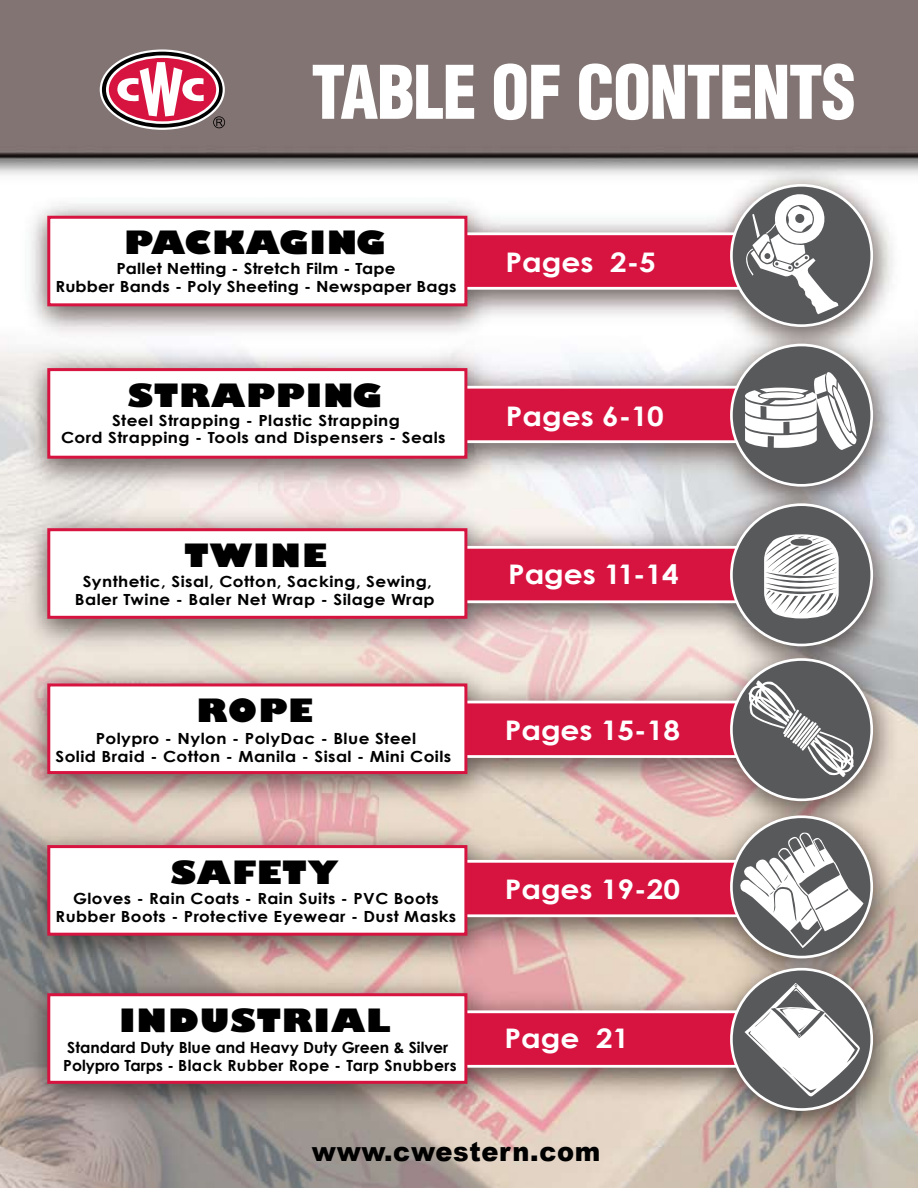
<style>
.page{position:relative;width:918px;height:1188px;background:#fff}
.page>*{position:absolute;margin:0;border:0;box-sizing:border-box;transform-origin:0 0}
.t1{font:900 condensed 72px "Helvetica";letter-spacing:-.02em;color:#fff;scale:.95 1}
.t2{font:800 31.5px "Gill Sans";letter-spacing:.025em;color:#000;scale:1.1 1}
.t3{font:800 31.5px "Gill Sans";letter-spacing:-.005em;color:#000;scale:1.1 1}
.t4{font:700 27px "Century Gothic";color:#fff;scale:1.1 1}
.t5{font:900 26.85px "Arial";letter-spacing:.025em;color:#000;scale:.95 1}
.t6{font:700 15.3px/17.9px "Century Gothic";letter-spacing:.025em;color:#000;text-align:center;scale:1.1 1}
.t7{font:700 15.3px/17.9px "Century Gothic";color:#000}
.t8{font:700 15.3px/17.9px "Century Gothic";letter-spacing:.025em;color:#000;text-align:center;scale:1.09 1}
</style>
<div class="page">
<img style="left:0;top:0;width:918px;height:1188px">
<div style="left:68px;top:234px;width:690px;height:54px;background:#d71440"></div>
<div style="left:66px;top:232px;width:694px;height:58px;border:3px solid #fff"></div>
<div style="left:68px;top:387px;width:690px;height:55px;background:#d71440"></div>
<div style="left:66px;top:386px;width:694px;height:57px;border:3px solid #fff"></div>
<div style="left:68px;top:547px;width:690px;height:55px;background:#d71440"></div>
<div style="left:66px;top:546px;width:694px;height:57px;border:3px solid #fff"></div>
<div style="left:68px;top:702px;width:690px;height:55px;background:#d71440"></div>
<div style="left:66px;top:701px;width:694px;height:57px;border:3px solid #fff"></div>
<div style="left:68px;top:861px;width:690px;height:55px;background:#d71440"></div>
<div style="left:66px;top:860px;width:694px;height:57px;border:3px solid #fff"></div>
<div style="left:68px;top:1012px;width:690px;height:54px;background:#d71440"></div>
<div style="left:66px;top:1010px;width:694px;height:58px;border:3px solid #fff"></div>
<div style="left:49px;top:217px;width:417px;height:88px;background:#fff"></div>
<div style="left:47px;top:216px;width:420px;height:90px;border:3px solid #d71440"></div>
<div style="left:49px;top:370px;width:417px;height:87px;background:#fff"></div>
<div style="left:47px;top:368px;width:420px;height:91px;border:3px solid #d71440"></div>
<div style="left:49px;top:530px;width:417px;height:87px;background:#fff"></div>
<div style="left:47px;top:528px;width:420px;height:91px;border:3px solid #d71440"></div>
<div style="left:49px;top:685px;width:417px;height:88px;background:#fff"></div>
<div style="left:47px;top:683px;width:420px;height:91px;border:3px solid #d71440"></div>
<div style="left:49px;top:847px;width:417px;height:87px;background:#fff"></div>
<div style="left:47px;top:845px;width:420px;height:91px;border:3px solid #d71440"></div>
<div style="left:49px;top:995px;width:417px;height:87px;background:#fff"></div>
<div style="left:47px;top:993px;width:420px;height:91px;border:3px solid #d71440"></div>
<div style="left:731px;top:185px;width:141px;height:141px;background:#58595b;border-radius:50%"></div>
<div style="left:730px;top:184px;width:143px;height:143px;border:3px solid #fff;border-radius:50%"></div>
<div style="left:731px;top:345px;width:141px;height:140px;background:#58595b;border-radius:50%"></div>
<div style="left:730px;top:344px;width:143px;height:143px;border:3px solid #fff;border-radius:50%"></div>
<div style="left:731px;top:505px;width:141px;height:140px;background:#58595b;border-radius:50%"></div>
<div style="left:730px;top:503px;width:143px;height:143px;border:3px solid #fff;border-radius:50%"></div>
<div style="left:731px;top:660px;width:141px;height:140px;background:#58595b;border-radius:50%"></div>
<div style="left:730px;top:658px;width:143px;height:143px;border:3px solid #fff;border-radius:50%"></div>
<svg style="left:731px;top:817px;width:141px;height:140px;background:#6d6e6f"></svg>
<div style="left:730px;top:815px;width:143px;height:143px;border:3px solid #fff;border-radius:50%"></div>
<svg style="left:731px;top:969px;width:141px;height:141px;background:#6d6e6f"></svg>
<div style="left:730px;top:968px;width:143px;height:143px;border:3px solid #fff;border-radius:50%"></div>
<svg style="left:743px;top:191px;width:96px;height:123px"></svg>
<svg style="left:748px;top:680px;width:106px;height:97px"></svg>
<svg style="left:764px;top:534px;width:75px;height:84px"></svg>
<svg style="left:739px;top:831px;width:125px;height:117px"></svg>
<svg style="left:745px;top:983px;width:115px;height:114px"></svg>
<svg style="left:745px;top:371px;width:111px;height:79px"></svg>
<svg style="left:101px;top:51px;width:123px;height:78px"></svg>
<div style="left:100px;top:49px;width:125px;height:81px;border:2px solid #fff;border-radius:50%"></div>
<svg style="left:106px;top:55px;width:113px;height:69px"></svg>
<div style="left:109px;top:58px;width:107px;height:63px;background:#d71440;border-radius:50%"></div>
<svg style="left:117px;top:62px;width:87px;height:54px"></svg>
<svg style="left:213px;top:116px;width:12px;height:12px"></svg>
<h1 class="t1" style="left:311px;top:47px;width:575px">TABLE OF CONTENTS</h1>
<h2 class="t3" style="left:124px;top:223px;width:239px">PACKAGING</h2>
<p class="t6" style="left:55px;top:260px;width:366px">Pallet Netting - Stretch Film - Tape<br>Rubber Bands - Poly Sheeting - Newspaper Bags</p>
<h2 class="t2" style="left:128px;top:376px;width:232px">STRAPPING</h2>
<p class="t6" style="left:61px;top:411px;width:351px">Steel Strapping - Plastic Strapping<br>Cord Strapping - Tools and Dispensers - Seals</p>
<h2 class="t2" style="left:185px;top:535px;width:131px">TWINE</h2>
<p class="t6" style="left:75px;top:572px;width:329px">Synthetic, Sisal, Cotton, Sacking, Sewing,<br>Baler Twine - Baler Net Wrap - Silage Wrap</p>
<h2 class="t2" style="left:197px;top:691px;width:107px">ROPE</h2>
<p class="t6" style="left:56px;top:729px;width:361px">Polypro - Nylon - PolyDac - Blue Steel<br>Solid Braid - Cotton - Manila - Sisal - Mini Coils</p>
<h2 class="t2" style="left:171px;top:853px;width:154px">SAFETY</h2>
<p class="t8" style="left:56px;top:889px;width:369px">Gloves - Rain Coats - Rain Suits - PVC Boots<br>Rubber Boots - Protective Eyewear - Dust Masks</p>
<h2 class="t2" style="left:119px;top:1000px;width:248px">INDUSTRIAL</h2>
<p class="t7" style="left:63px;top:1038px;width:395px">Standard Duty Blue and Heavy Duty Green &amp; Silver<br>Polypro Tarps - Black Rubber Rope - Tarp Snubbers</p>
<h3 class="t4" style="left:506px;top:245px;width:138px">Pages 2-5</h3>
<h3 class="t4" style="left:506px;top:399px;width:145px">Pages 6-10</h3>
<h3 class="t4" style="left:508px;top:558px;width:157px">Pages 11-14</h3>
<h3 class="t4" style="left:505px;top:713px;width:161px">Pages 15-18</h3>
<h3 class="t4" style="left:505px;top:873px;width:161px">Pages 19-20</h3>
<h3 class="t4" style="left:505px;top:1021px;width:115px">Page 21</h3>
<h3 class="t5" style="left:312px;top:1137px;width:305px">www.cwestern.com</h3>
</div>
